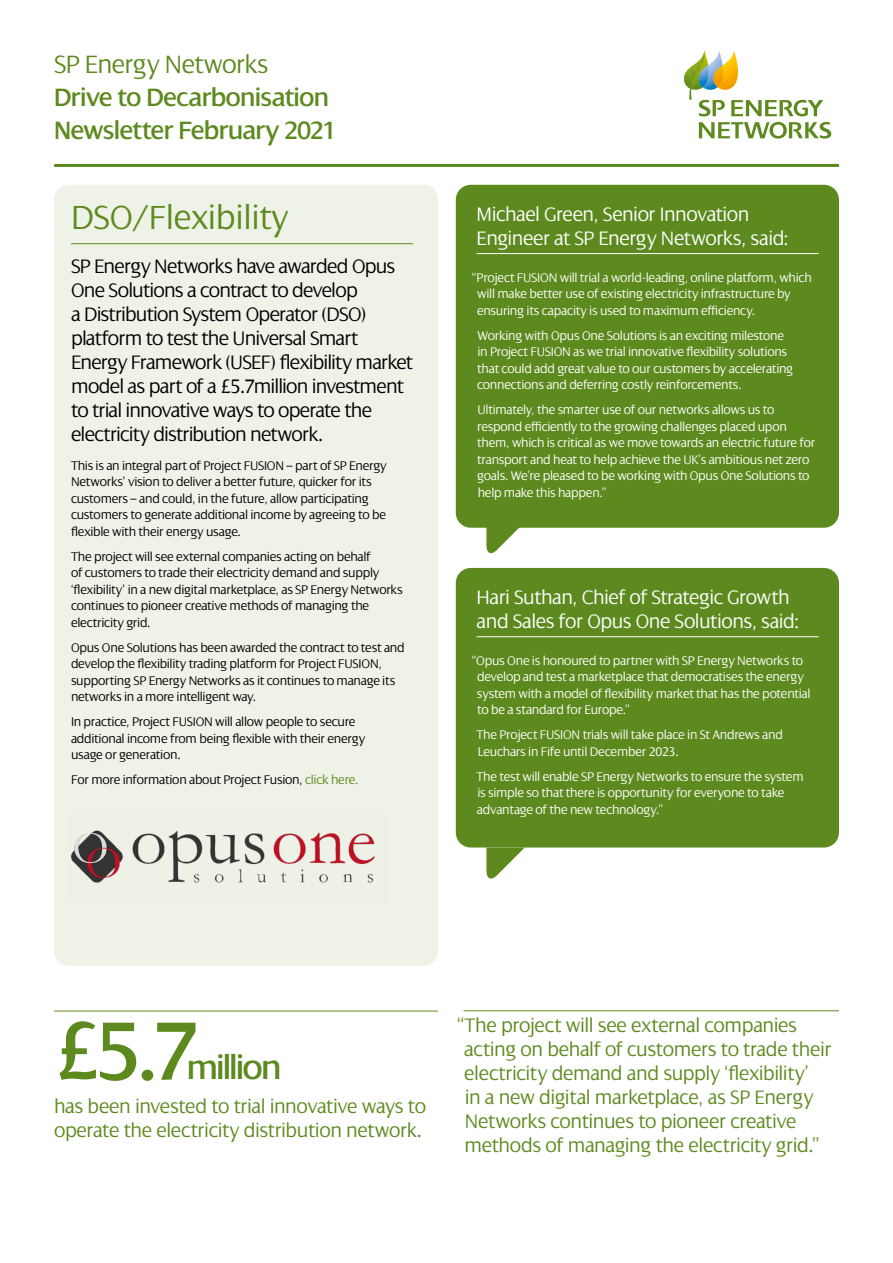
<style>
.page{position:relative;width:893px;height:1263px;background:#fff}
.page>*{position:absolute;margin:0;border:0;box-sizing:border-box;transform-origin:0 0}
.t1{font:88.65px "Dialog LT Pro";color:#5d8a1e}
.t2{font:300 36px "Dialog LT Pro";letter-spacing:-.01em;color:#5d8a1e}
.t3{font:36px "Dialog LT Pro";letter-spacing:-.055em;color:#5d8a1e}
.t4{font:27px/33px "Dialog LT Pro";letter-spacing:-.02em;color:#5d8a1e}
.t5{font:300 27px "Dialog LT Pro";letter-spacing:-.025em;color:#5d8a1e}
.t6{font:300 21px/24px "Dialog LT Pro";letter-spacing:-.02em;color:#5d8a1e}
.t7{font:300 21px/24px "Dialog LT Pro";letter-spacing:-.04em;color:#000}
.t8{font:300 21px/24px "Dialog LT Pro";letter-spacing:-.025em;color:#fff}
.t9{font:300 13.5px/16.5px "Dialog LT Pro";letter-spacing:-.025em;color:#fff}
.t10{font:300 13.5px/16.5px "Dialog LT Pro";letter-spacing:-.02em;color:#000}
.s1{color:#5d8a1e}
</style>
<div class="page">
<svg style="left:699px;top:122px;width:132px;height:17px"></svg>
<svg style="left:684px;top:50px;width:139px;height:66px"></svg>
<hr style="left:54px;top:164px;width:785px;height:3px;background:#5d8a1e">
<div style="left:54px;top:185px;width:384px;height:781px;background:#eef2e7;border-radius:15px"></div>
<hr style="left:71px;top:243px;width:342px;height:1px;background:#5d8a1e">
<div style="left:456px;top:185px;width:383px;height:343px;background:#5d8a1e;border-radius:15px"></div>
<div style="left:456px;top:568px;width:383px;height:279px;background:#5d8a1e;border-radius:15px"></div>
<hr style="left:477px;top:253px;width:342px;height:1px;background:#fff">
<hr style="left:477px;top:636px;width:342px;height:1px;background:#fff">
<svg style="left:486px;top:527px;width:39px;height:27px"></svg>
<svg style="left:486px;top:847px;width:39px;height:32px"></svg>
<hr style="left:54px;top:1011px;width:384px;height:1px;background:#5d8a1e">
<hr style="left:463px;top:1010px;width:376px;height:1px;background:#5d8a1e">
<img style="left:70px;top:830px;width:305px;height:53px">
<h3 class="t5" style="left:54px;top:49px;width:216px">SP Energy Networks</h3>
<h3 class="t4" style="left:54px;top:81px;width:284px">Drive to Decarbonisation<br>Newsletter February 2021</h3>
<h2 class="t2" style="left:71px;top:198px;width:219px">DSO/Flexibility</h2>
<p class="t7" style="left:71px;top:254px;width:344px">SP Energy Networks have awarded Opus One Solutions a contract to develop<br>a Distribution System Operator (DSO) platform to test the Universal Smart Energy Framework (USEF) flexibility market model as part of a £5.7million investment to trial innovative ways to operate the electricity distribution network.</p>
<p class="t10" style="left:71px;top:457px;width:317px">This is an integral part of Project FUSION – part of SP Energy Networks’ vision to deliver a better future, quicker for its customers – and could, in the future, allow participating customers to generate additional income by agreeing to be flexible with their energy usage.</p>
<p class="t10" style="left:71px;top:548px;width:333px">The project will see external companies acting on behalf<br>of customers to trade their electricity demand and supply ‘flexibility’ in a new digital marketplace, as SP Energy Networks continues to pioneer creative methods of managing the electricity grid.</p>
<p class="t10" style="left:71px;top:639px;width:335px">Opus One Solutions has been awarded the contract to test and develop the flexibility trading platform for Project FUSION, supporting SP Energy Networks as it continues to manage its networks in a more intelligent way.</p>
<p class="t10" style="left:71px;top:714px;width:296px">In practice, Project FUSION will allow people to secure additional income from being flexible with their energy usage or generation.</p>
<p class="t10" style="left:71px;top:772px;width:289px">For more information about Project Fusion, <span class="s1">click here.</span></p>
<h3 class="t8" style="left:477px;top:202px;width:314px">Michael Green, Senior Innovation<br>Engineer at SP Energy Networks, said:</h3>
<p class="t9" style="left:477px;top:269px;width:336px;text-indent:-5px">“Project FUSION will trial a world-leading, online platform, which will make better use of existing electricity infrastructure by ensuring its capacity is used to maximum efficiency.</p>
<p class="t9" style="left:477px;top:327px;width:318px">Working with Opus One Solutions is an exciting milestone in Project FUSION as we trial innovative flexibility solutions that could add great value to our customers by accelerating connections and deferring costly reinforcements.</p>
<p class="t9" style="left:477px;top:402px;width:340px">Ultimately, the smarter use of our networks allows us to respond efficiently to the growing challenges placed upon them, which is critical as we move towards an electric future for transport and heat to help achieve the UK’s ambitious net zero goals. We’re pleased to be working with Opus One Solutions to help make this happen.”</p>
<h3 class="t8" style="left:477px;top:585px;width:324px">Hari Suthan, Chief of Strategic Growth and Sales for Opus One Solutions, said:</h3>
<p class="t9" style="left:477px;top:652px;width:335px;text-indent:-5px">“Opus One is honoured to partner with SP Energy Networks to develop and test a marketplace that democratises the energy system with a model of flexibility market that has the potential to be a standard for Europe.”</p>
<p class="t9" style="left:476px;top:727px;width:308px">The Project FUSION trials will take place in St Andrews and<br>Leuchars in Fife until December 2023.</p>
<p class="t9" style="left:476px;top:768px;width:329px">The test will enable SP Energy Networks to ensure the system is simple so that there is opportunity for everyone to take advantage of the new technology.”</p>
<h1 class="t1" style="left:54px;top:1003px;width:145px">£5.7</h1>
<h2 class="t3" style="left:187px;top:1048px;width:96px">million</h2>
<h3 class="t6" style="left:54px;top:1094px;width:374px">has been invested to trial innovative ways to operate the electricity distribution network.</h3>
<p class="t6" style="left:464px;top:1014px;width:369px;text-indent:-7px">“The project will see external companies acting on behalf of customers to trade their electricity demand and supply ‘flexibility’<br>in a new digital marketplace, as SP Energy Networks continues to pioneer creative methods of managing the electricity grid.”</p>
</div>
